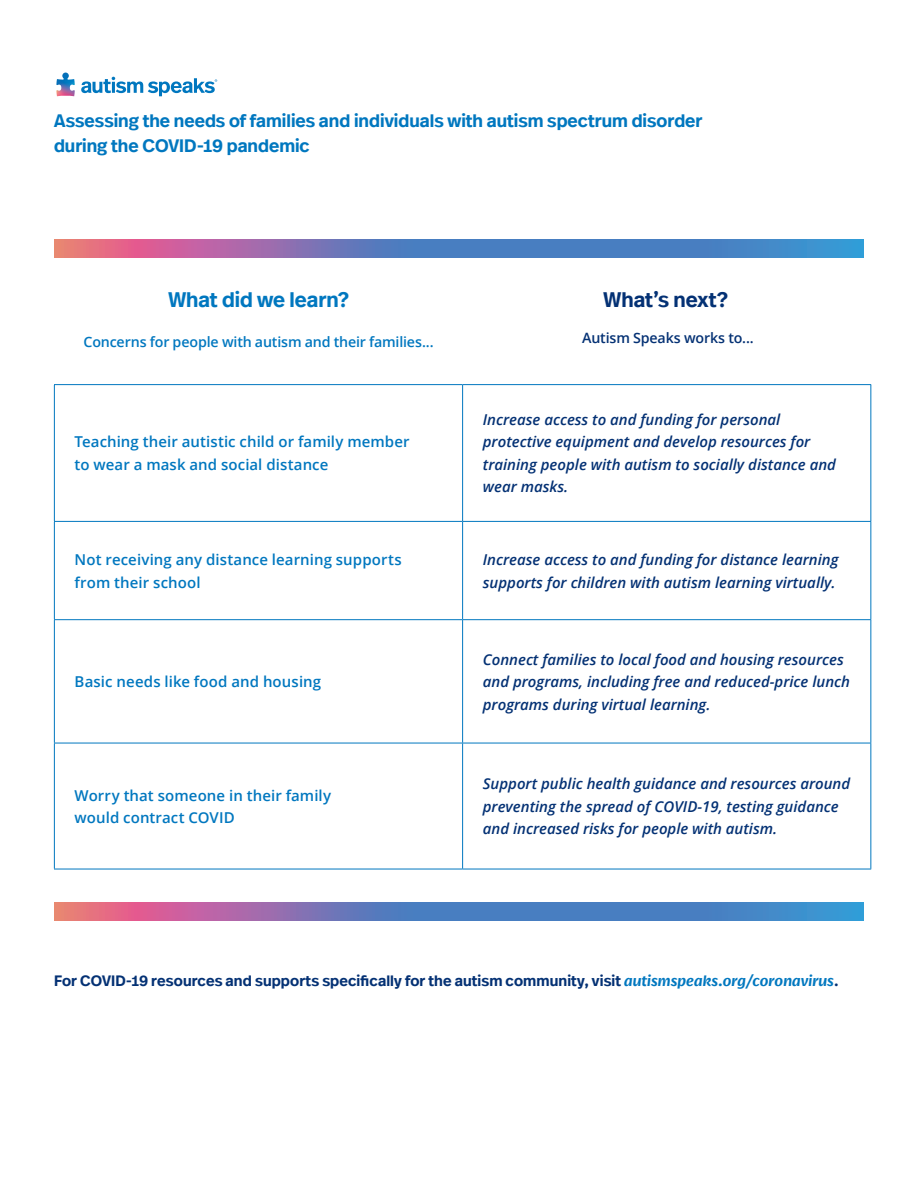
<style>
.page{position:relative;width:918px;height:1188px;background:#fff}
.page>*{position:absolute;margin:0;border:0;box-sizing:border-box;transform-origin:0 0}
.t1{font:600 21px "Real Head Pro";color:#0077bf}
.t2{font:600 21px "Real Head Pro";color:#043174}
.t3{font:600 18px/25.5px "Real Head Pro";color:#0077bf}
.t4{font:italic 600 15px/22.5px "Open Sans";color:#043174}
.t5{font:600 15px/22.5px "Open Sans";letter-spacing:.005em;color:#0077bf}
.t6{font:600 15px "Real Head Pro";letter-spacing:.01em;color:#043174}
.t7{font:600 14.25px "Open Sans";letter-spacing:-.01em;color:#0077bf}
.t8{font:600 14.25px "Open Sans";letter-spacing:-.01em;color:#043174}
.s1{font-style:italic;color:#0077bf}
</style>
<div class="page">
<svg style="left:81px;top:77px;width:136px;height:19px"></svg>
<img style="left:56px;top:73px;width:19px;height:23px">
<hr style="left:54px;top:384px;width:409px;height:1px;background:#0077bf">
<hr style="left:54px;top:385px;width:1px;height:136px;background:#0077bf">
<hr style="left:463px;top:384px;width:408px;height:1px;background:#0077bf">
<hr style="left:462px;top:385px;width:1px;height:136px;background:#0077bf">
<hr style="left:870px;top:385px;width:1px;height:136px;background:#0077bf">
<hr style="left:54px;top:521px;width:409px;height:1px;background:#0077bf">
<hr style="left:54px;top:522px;width:1px;height:97px;background:#0077bf">
<hr style="left:463px;top:521px;width:408px;height:1px;background:#0077bf">
<hr style="left:462px;top:522px;width:1px;height:97px;background:#0077bf">
<hr style="left:870px;top:522px;width:1px;height:97px;background:#0077bf">
<hr style="left:54px;top:619px;width:409px;height:1px;background:#0077bf">
<hr style="left:54px;top:620px;width:1px;height:123px;background:#0077bf">
<hr style="left:463px;top:619px;width:408px;height:1px;background:#0077bf">
<hr style="left:462px;top:620px;width:1px;height:123px;background:#0077bf">
<hr style="left:870px;top:620px;width:1px;height:123px;background:#0077bf">
<hr style="left:54px;top:743px;width:409px;height:1px;background:#0077bf">
<hr style="left:54px;top:743px;width:1px;height:126px;background:#0077bf">
<hr style="left:463px;top:743px;width:408px;height:1px;background:#0077bf">
<hr style="left:462px;top:743px;width:1px;height:126px;background:#0077bf">
<hr style="left:870px;top:743px;width:1px;height:126px;background:#0077bf">
<hr style="left:54px;top:869px;width:409px;height:1px;background:#0077bf">
<hr style="left:463px;top:869px;width:408px;height:1px;background:#0077bf">
<svg style="left:54px;top:239px;width:810px;height:19px;background:#7179b5"></svg>
<svg style="left:54px;top:903px;width:810px;height:18px;background:#7179b5"></svg>
<p class="t3" style="left:54px;top:107px;width:650px">Assessing the needs of families and individuals with autism spectrum disorder during the COVID-19 pandemic</p>
<p class="t1" style="left:168px;top:285px;width:182px">What did we learn?</p>
<p class="t2" style="left:604px;top:285px;width:126px">What’s next?</p>
<p class="t7" style="left:84px;top:332px;width:352px">Concerns for people with autism and their families...</p>
<p class="t8" style="left:582px;top:328px;width:173px">Autism Speaks works to...</p>
<p class="t5" style="left:75px;top:430px;width:337px">Teaching their autistic child or family member to wear a mask and social distance</p>
<p class="t4" style="left:483px;top:408px;width:355px">Increase access to and funding for personal protective equipment and develop resources for training people with autism to socially distance and wear masks.</p>
<p class="t5" style="left:75px;top:548px;width:329px">Not receiving any distance learning supports from their school</p>
<p class="t4" style="left:483px;top:548px;width:357px">Increase access to and funding for distance learning supports for children with autism learning virtually.</p>
<p class="t5" style="left:75px;top:670px;width:248px">Basic needs like food and housing</p>
<p class="t4" style="left:483px;top:648px;width:369px">Connect families to local food and housing resources and programs, including free and reduced-price lunch programs during virtual learning.</p>
<p class="t5" style="left:75px;top:784px;width:258px">Worry that someone in their family would contract COVID</p>
<p class="t4" style="left:483px;top:772px;width:369px">Support public health guidance and resources around preventing the spread of COVID-19, testing guidance and increased risks for people with autism.</p>
<p class="t6" style="left:54px;top:970px;width:786px">For COVID-19 resources and supports specifically for the autism community, visit <span class="s1">autismspeaks.org/coronavirus</span>.</p>
</div>
